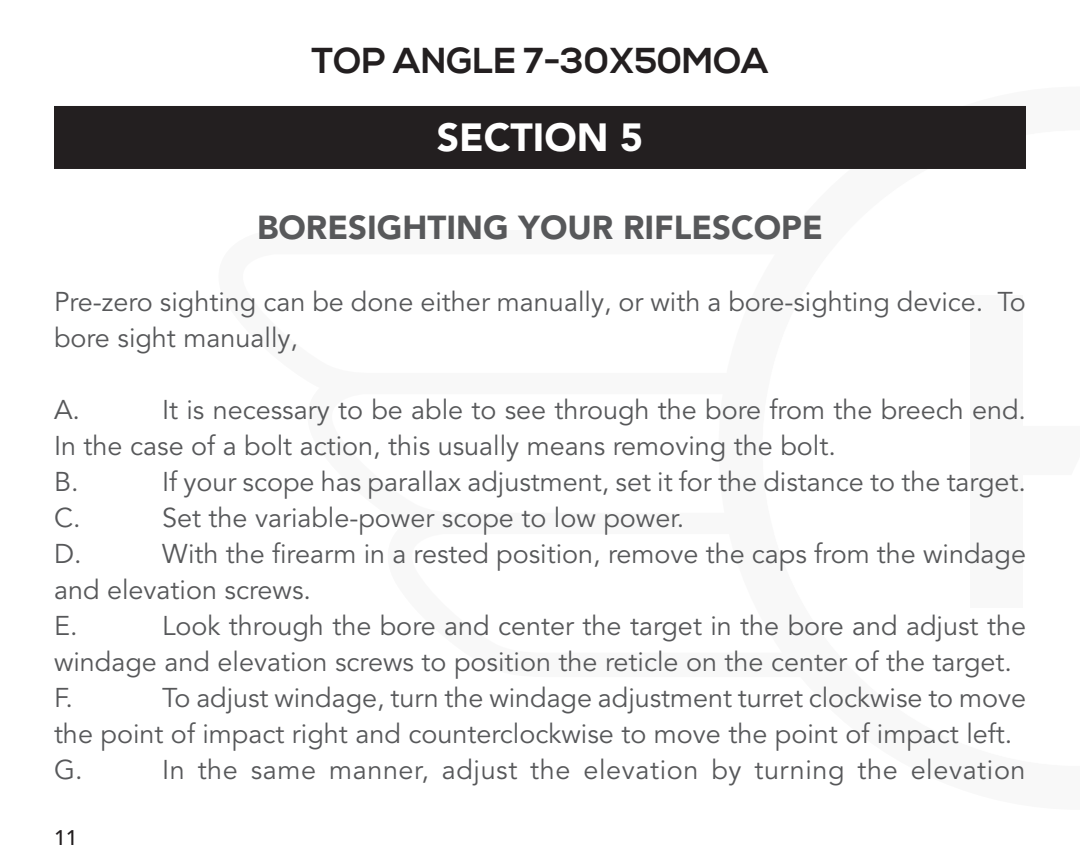
<style>
.page{position:relative;width:1080px;height:864px;background:#fff}
.page>*{position:absolute;margin:0;border:0;box-sizing:border-box;transform-origin:0 0}
.section{font:900 39px "Avenir LT Pro";color:#fff}
.t1{font:700 36px "Nexa";color:#231f20}
.t2{font:900 33px "Avenir LT Pro";color:#57585a}
.body{font:27px/36px "Avenir LT Pro";color:#57585a}
.body-2{font:27px "Avenir LT Pro";letter-spacing:.025em;color:#57585a}
.t3{font:500 21px "Avenir LT Pro";color:#231f20}
</style>
<div class="page">
<div style="left:970px;top:295px;width:53px;height:312px;background:#f8f8f8"></div>
<div style="left:54px;top:106px;width:972px;height:63px;background:#231f20"></div>
<h2 class="t1" style="left:311px;top:40px;width:459px">TOP ANGLE 7-30X50MOA</h2>
<p class="section" style="left:437px;top:114px;width:208px">SECTION 5</p>
<h1 class="t2" style="left:257px;top:207px;width:567px">BORESIGHTING YOUR RIFLESCOPE</h1>
<p class="body" style="left:54px;top:284px;width:973px">Pre-zero sighting can be done either manually, or with a bore-sighting device. To bore sight manually,</p>
<p class="body" style="left:54px;top:392px;width:974px;text-indent:108px">It is necessary to be able to see through the bore from the breech end.<br>In the case of a bolt action, this usually means removing the bolt.</p>
<p class="body" style="left:54px;top:464px;width:26px">B.</p>
<p class="body" style="left:162px;top:464px;width:866px">If your scope has parallax adjustment, set it for the distance to the target.</p>
<p class="body" style="left:54px;top:500px;width:28px">C.</p>
<p class="body" style="left:162px;top:500px;width:524px">Set the variable-power scope to low power.</p>
<p class="body" style="left:54px;top:536px;width:29px">D.</p>
<p class="body" style="left:54px;top:392px;width:28px">A.</p>
<p class="body" style="left:54px;top:536px;width:974px;text-indent:108px">With the firearm in a rested position, remove the caps from the windage and elevation screws.</p>
<p class="body" style="left:54px;top:608px;width:25px">E.</p>
<p class="body" style="left:54px;top:608px;width:974px;text-indent:108px">Look through the bore and center the target in the bore and adjust the windage and elevation screws to position the reticle on the center of the target.</p>
<p class="body" style="left:54px;top:680px;width:21px">F.</p>
<p class="body" style="left:54px;top:680px;width:974px;text-indent:108px">To adjust windage, turn the windage adjustment turret clockwise to move the point of impact right and counterclockwise to move the point of impact left.</p>
<p class="body" style="left:54px;top:752px;width:30px">G.</p>
<p class="body-2" style="left:162px;top:753px;width:865px">In the same manner, adjust the elevation by turning the elevation</p>
<p class="t3" style="left:54px;top:825px;width:25px">11</p>
</div>
